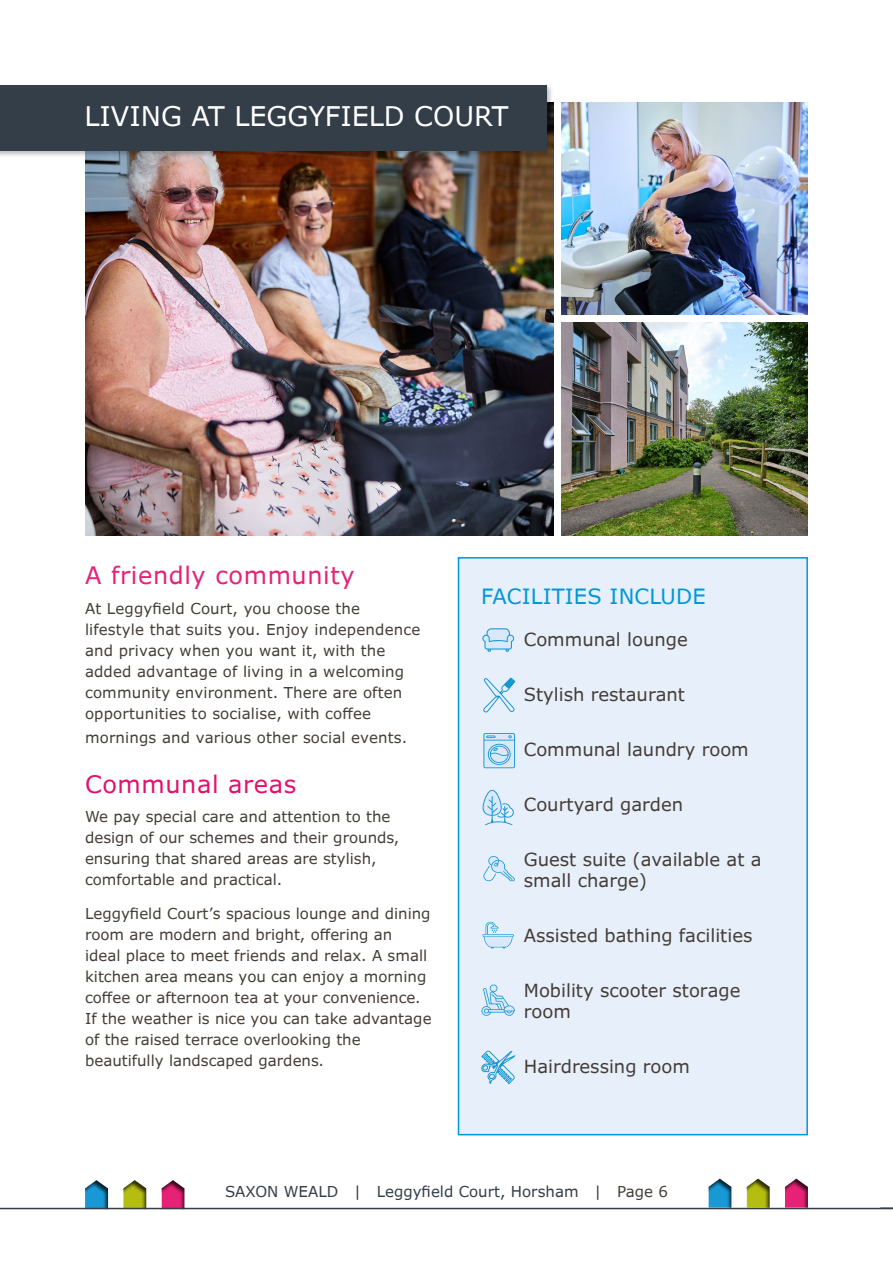
<style>
.page{position:relative;width:893px;height:1263px;background:#fff}
.page>*{position:absolute;margin:0;border:0;box-sizing:border-box;transform-origin:0 0}
.t1{font:27px "Verdana Pro";color:#fff}
.t2{font:24px "Verdana Pro";letter-spacing:.025em;color:#e72176}
.t3{font:24px "Verdana Pro";letter-spacing:.025em;color:#e3116d}
.t4{font:21px "Verdana Pro";letter-spacing:.01em;color:#0098d6}
.t5{font:18px/21px "Verdana Pro";color:#453d37}
.t6{font:15px/21px "Verdana Pro";color:#453d37}
.t7{font:15px "Verdana Pro";color:#343e48}
.s1{color:#453d37}
</style>
<div class="page">
<svg style="left:880px;top:1207px;width:13px;height:1px"></svg>
<div style="left:148px;top:1168px;width:51px;height:43px;background:#000;opacity:.75"></div>
<div style="left:110px;top:1168px;width:51px;height:43px;background:#000;opacity:.75"></div>
<div style="left:73px;top:1168px;width:49px;height:43px;background:#000;opacity:.75"></div>
<div style="left:772px;top:1167px;width:50px;height:43px;background:#000;opacity:.75"></div>
<div style="left:734px;top:1167px;width:51px;height:43px;background:#000;opacity:.75"></div>
<div style="left:696px;top:1167px;width:49px;height:43px;background:#000;opacity:.75"></div>
<hr style="left:0;top:1208px;width:893px;height:1px;background:#343e48">
<img style="left:561px;top:102px;width:247px;height:213px">
<div style="left:457px;top:557px;width:351px;height:579px;background:#e6effa"></div>
<img style="left:86px;top:159px;width:467px;height:377px">
<div style="left:0;top:84px;width:554px;height:75px;background:#000;opacity:.26"></div>
<div style="left:0;top:85px;width:546px;height:66px;background:#343e48"></div>
<img style="left:561px;top:322px;width:247px;height:214px">
<svg style="left:482px;top:922px;width:32px;height:26px"></svg>
<svg style="left:481px;top:984px;width:34px;height:32px"></svg>
<svg style="left:481px;top:1050px;width:34px;height:34px"></svg>
<svg style="left:482px;top:790px;width:32px;height:35px"></svg>
<svg style="left:483px;top:856px;width:32px;height:25px"></svg>
<svg style="left:482px;top:628px;width:32px;height:24px"></svg>
<svg style="left:483px;top:677px;width:32px;height:36px"></svg>
<svg style="left:483px;top:733px;width:32px;height:35px"></svg>
<h1 class="t1" style="left:85px;top:99px;width:425px">LIVING AT LEGGYFIELD COURT</h1>
<h2 class="t2" style="left:85px;top:560px;width:271px">A friendly community</h2>
<p class="t6" style="left:85px;top:598px;width:337px">At Leggyfield Court, you choose the lifestyle that suits you. Enjoy independence and privacy when you want it, with the added advantage of living in a welcoming community environment. There are often opportunities to socialise, with coffee</p>
<p class="t6" style="left:85px;top:727px;width:324px">mornings and various other social events.</p>
<h2 class="t3" style="left:85px;top:768px;width:213px">Communal areas</h2>
<p class="t6" style="left:85px;top:806px;width:316px">We pay special care and attention to the design of our schemes and their grounds, ensuring that shared areas are stylish, comfortable and practical.</p>
<p class="t6" style="left:85px;top:903px;width:348px">Leggyfield Court’s spacious lounge and dining room are modern and bright, offering an ideal place to meet friends and relax. A small kitchen area means you can enjoy a morning coffee or afternoon tea at your convenience.<br>If the weather is nice you can take advantage of the raised terrace overlooking the beautifully landscaped gardens.</p>
<h3 class="t4" style="left:481px;top:582px;width:226px">FACILITIES INCLUDE</h3>
<p class="t5" style="left:524px;top:629px;width:165px">Communal lounge</p>
<p class="t5" style="left:524px;top:684px;width:163px">Stylish restaurant</p>
<p class="t5" style="left:524px;top:739px;width:226px">Communal laundry room</p>
<p class="t5" style="left:524px;top:794px;width:161px">Courtyard garden</p>
<p class="t5" style="left:524px;top:849px;width:239px">Guest suite (available at a small charge)</p>
<p class="t5" style="left:524px;top:925px;width:230px">Assisted bathing facilities</p>
<p class="t5" style="left:524px;top:980px;width:218px">Mobility scooter storage room</p>
<p class="t5" style="left:524px;top:1056px;width:168px">Hairdressing room</p>
<p class="t7" style="left:225px;top:1182px;width:444px">SAXON WEALD | Leggyfield Court, Horsham | <span class="s1">Page 6</span></p>
</div>
